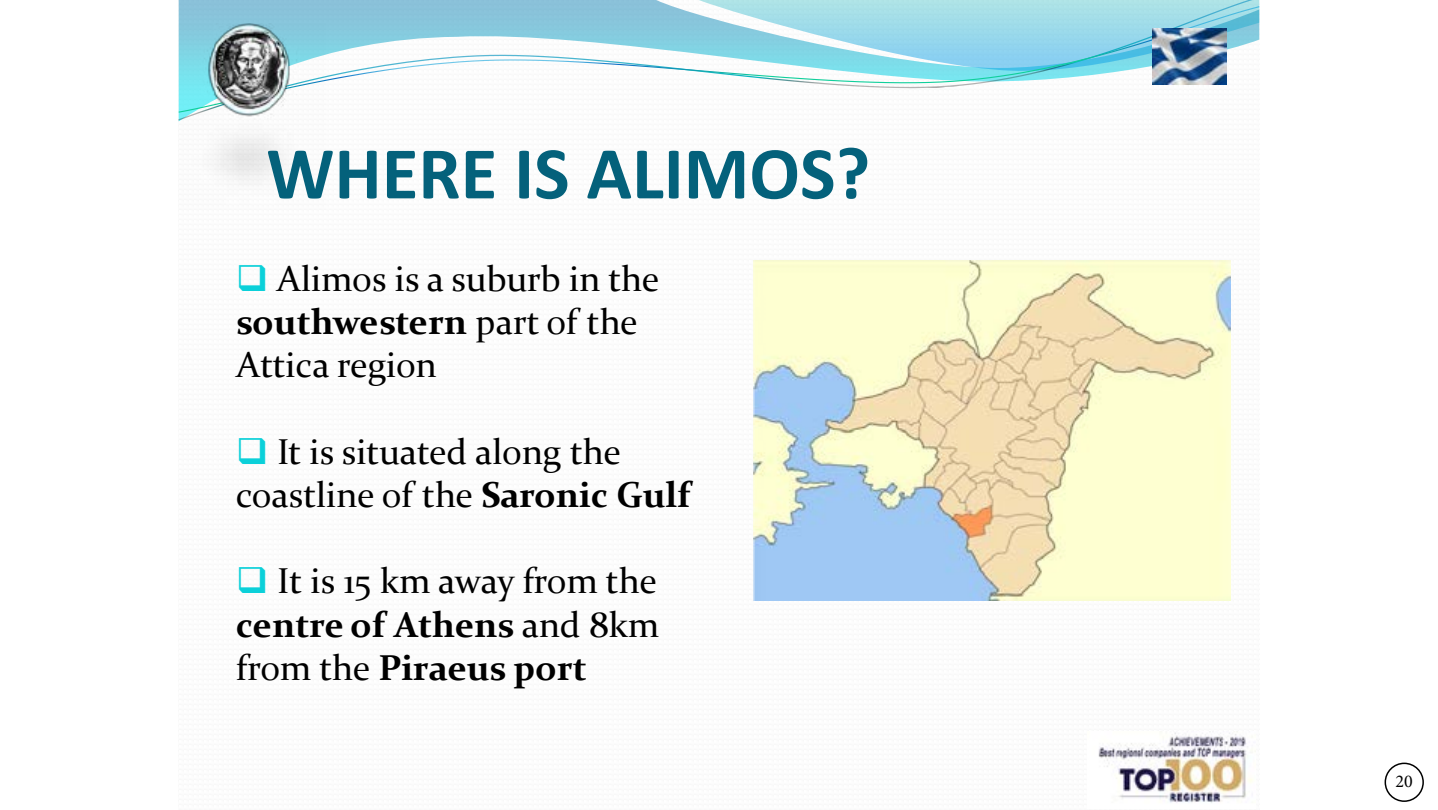
<style>
.page{position:relative;width:1438px;height:810px;background:#fff}
.page>*{position:absolute;margin:0;border:0;box-sizing:border-box;transform-origin:0 0}
.t1{font:700 75px "Calibri";color:#04617b}
.t2{font:36px/43.2px "Constantia";color:#000}
.t3{font:18px "Minion Pro";color:#000}
.s1{color:#0bd0d9}
.s2{font-weight:700}
</style>
<div class="page">
<svg style="left:179px;top:0;width:1073px;height:6px;background:#a0d4e1"></svg>
<svg style="left:179px;top:6px;width:1080px;height:83px"></svg>
<img style="left:179px;top:24px;width:147px;height:162px">
<img style="left:1152px;top:29px;width:74px;height:56px">
<img style="left:753px;top:261px;width:477px;height:339px">
<img style="left:1098px;top:732px;width:155px;height:71px">
<div style="left:1384px;top:763px;width:39px;height:39px;border:2px solid #000;border-radius:50%"></div>
<h1 class="t1" style="left:266px;top:126px;width:605px">WHERE IS ALIMOS?</h1>
<p class="t2" style="left:236px;top:256px;width:424px"><span class="s1">❑</span> Alimos is a suburb in the <span class="s2">southwestern</span> part of the<br>Attica region</p>
<p class="t2" style="left:236px;top:428px;width:455px"><span class="s1">❑</span> It is situated along the coastline of the <span class="s2">Saronic Gulf</span></p>
<p class="t2" style="left:236px;top:558px;width:424px;text-align:justify"><span class="s1">❑</span> Ιt is 15 km away from the <span class="s2">centre of Athens</span> and 8km from the <span class="s2">Piraeus port</span></p>
<p class="t3" style="left:1395px;top:770px;width:19px">20</p>
</div>
